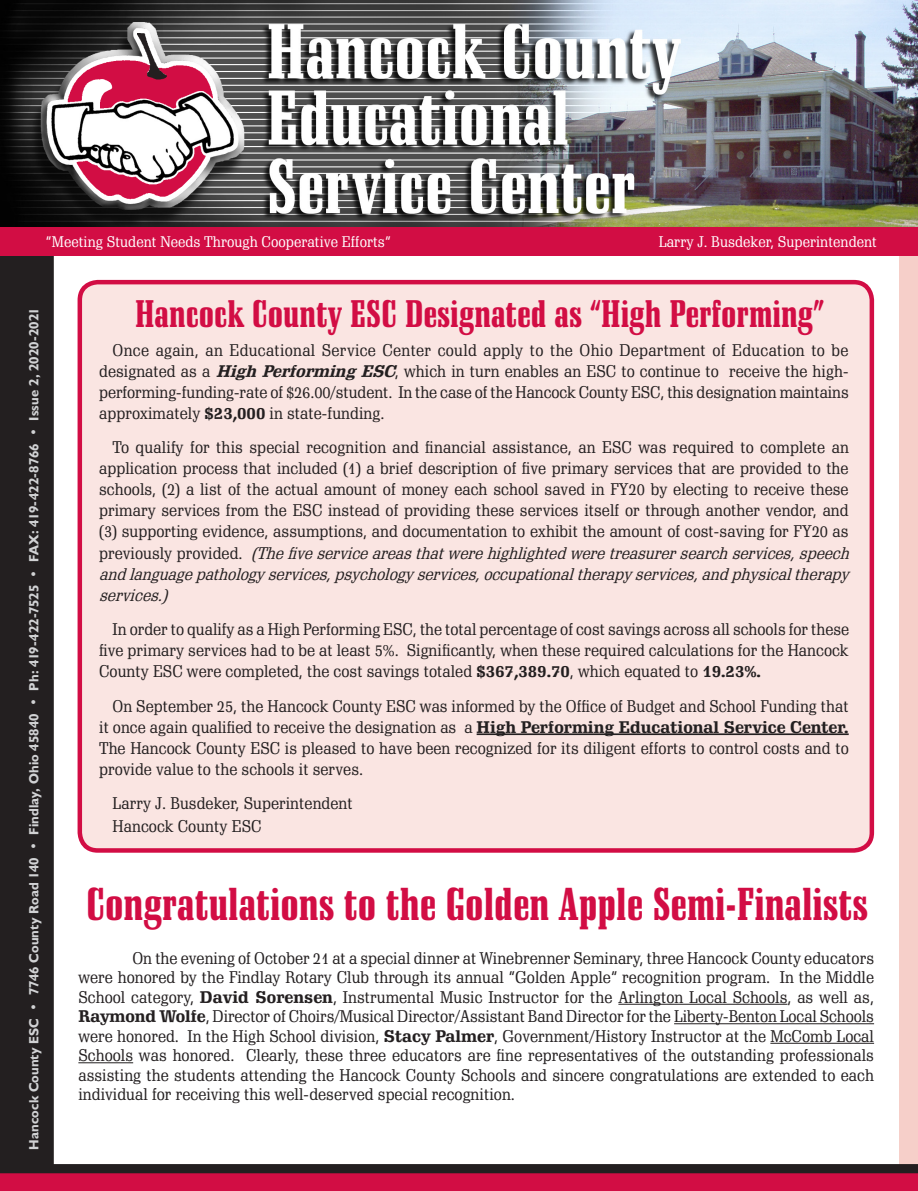
<style>
.page{position:relative;width:918px;height:1191px;background:#fff}
.page>*{position:absolute;margin:0;border:0;box-sizing:border-box;transform-origin:0 0}
.Headline{font:900 condensed 45px "Schadow BT";color:#d20d44}
.Headline-2{font:900 condensed 37.5px "Schadow BT";color:#d20d44}
.BodyText{font:16.5px/21px "Schadow BT";color:#231f20;text-align:justify}
.t1{font:15px "Schadow BT";color:#fff}
.t2{font:700 13.5px "Humanist 521 BT";letter-spacing:.01em;color:#d1d2d4}
.s1{font-weight:700;font-style:italic}
.s2{font-weight:700}
.s3{font-style:italic}
</style>
<div class="page">
<div style="left:900px;top:0;width:18px;height:1180px;background:#f6cfc9"></div>
<div style="left:0;top:255px;width:54px;height:908px;background:#231f20"></div>
<img style="left:0;top:0;width:918px;height:227px">
<img style="left:68px;top:33px;width:145px;height:166px">
<img style="left:137px;top:33px;width:29px;height:46px">
<div style="left:0;top:1172px;width:918px;height:18px;background:#d20d44"></div>
<div style="left:0;top:227px;width:918px;height:28px;background:#d20d44"></div>
<div style="left:0;top:1163px;width:918px;height:9px;background:#231f20"></div>
<hr style="left:618px;top:1003px;width:169px;height:1px;background:#231f20">
<hr style="left:674px;top:1023px;width:200px;height:1px;background:#231f20">
<hr style="left:770px;top:1042px;width:104px;height:1px;background:#231f20">
<hr style="left:78px;top:1062px;width:55px;height:1px;background:#231f20">
<div style="left:80px;top:282px;width:792px;height:568px;background:#fae5e2;border-radius:18px"></div>
<div style="left:78px;top:280px;width:796px;height:572px;border:4px solid #d20d44;border-radius:18px"></div>
<hr style="left:477px;top:733px;width:372px;height:2px;background:#231f20">
<p class="t1" style="left:46px;top:231px;width:346px">“Meeting Student Needs Through Cooperative Efforts”</p>
<p class="t1" style="left:659px;top:231px;width:220px">Larry J. Busdeker, Superintendent</p>
<p class="t2" style="left:26px;top:1149px;width:844px;rotate:-90deg">Hancock County ESC • 7746 County Road 140 • Findlay, Ohio 45840 • Ph: 419-422-7525 • FAX: 419-422-8766 • Issue 2, 2020-2021</p>
<p class="Headline-2" style="left:135px;top:291px;width:691px">Hancock County ESC Designated as “High Performing”</p>
<p class="BodyText" style="left:99px;top:339px;width:751px;text-indent:14px">Once again, an Educational Service Center could apply to the Ohio Department of Education to be designated as a <span class="s1">High PerformingESC</span>, which in turn enables an ESC to continue to receive the high&shy;performing-funding-rate of $26.00/student. In the case of the Hancock County ESC, this designation maintains approximately <span class="s2">$23,000</span> in state-funding.</p>
<p class="BodyText" style="left:99px;top:437px;width:756px;text-align:left;text-indent:14px">To qualify for this special recognition and financial assistance, an ESC was required to complete an application process that included (1) a brief description of five primary services that are provided to the schools, (2) a list of the actual amount of money each school saved in FY20 by electing to receive these primary services from the ESC instead of providing these services itself or through another vendor, and (3) supporting evidence, assumptions, and documentation to exhibit the amount of cost-saving for FY20 as p r e v i o u s l y p r o v i d e d . <span class="s3">(Thefiveserviceareasthatwerehighlightedweretreasurersearchservices,speech andlanguagepathology services,psychology services,occupationaltherapy services,andphysicaltherapy services.)</span></p>
<p class="BodyText" style="left:99px;top:618px;width:752px;text-indent:14px">In order to qualify as a High Performing ESC, the total percentage of cost savings across all schools for these five primary services had to be at least 5%. Significantly, when these required calculations for the Hancock County ESC were completed, the cost savings totaled <span class="s2">$367,389.70</span>, which equated to <span class="s2">19.23%.</span></p>
<p class="BodyText" style="left:99px;top:695px;width:751px;text-indent:14px">On September 25, the Hancock County ESC was informed by the Office of Budget and School Funding that it once again qualified to receive the designation as a <span class="s2">High Performing Educational Service Center.<br></span>The Hancock County ESC is pleased to have been recognized for its diligent efforts to control costs and to provide value to the schools it serves.</p>
<p class="BodyText" style="left:113px;top:792px;width:242px">Larry J. Busdeker, Superintendent</p>
<p class="BodyText" style="left:113px;top:815px;width:150px">Hancock County ESC</p>
<p class="Headline" style="left:86px;top:876px;width:783px">Congratulations to the Golden Apple Semi-Finalists</p>
<p class="BodyText" style="left:78px;top:947px;width:797px;line-height:19.5px;text-indent:54px">On the evening of October 21 at a special dinner at Winebrenner Seminary, three Hancock County educators were honored by the Findlay Rotary Club through its annual “Golden Apple” recognition program. In the Middle School category, <span class="s2">David Sorensen</span>, Instrumental Music Instructor for the Arlington Local Schools, as well as, <span class="s2">Raymond Wolfe</span>, Director of Choirs/Musical Director/Assistant Band Director for the Liberty-Benton Local Schools were honored. In the High School division, <span class="s2">Stacy Palmer</span>, Government/History Instructor at the McComb Local Schools was honored. Clearly, these three educators are fine representatives of the outstanding professionals assisting the students attending the Hancock County Schools and sincere congratulations are extended to each individual for receiving this well-deserved special recognition.</p>
</div>
